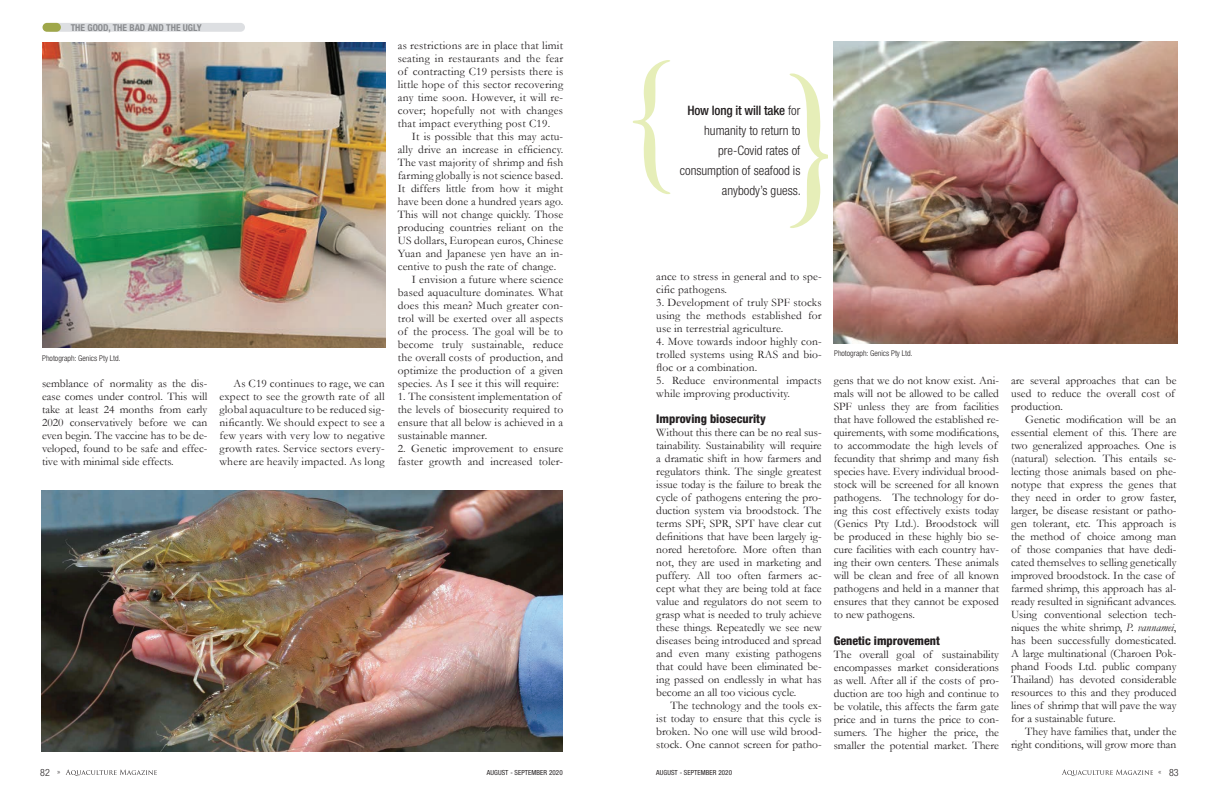
<style>
.page{position:relative;width:1219px;height:794px;background:#fff}
.page>*{position:absolute;margin:0;border:0;box-sizing:border-box;transform-origin:0 0}
.t1{font:300 condensed 13px/20px "Helvetica Neue LT Std";color:#231f20;text-align:right}
.t2{font:800 condensed 12px "Helvetica Neue LT Std";color:#231f20}
.t3{font:11.5px/13px "Garamond";color:#231f20;text-align:justify}
.t4{font:300 condensed 10px "Helvetica Neue LT Std";color:#231f20}
.t5{font:700 condensed 9.5px "Helvetica Neue LT Std";color:#8a8c8f}
.t6{font:300 condensed 8px "Helvetica Neue LT Std";color:#231f20}
.t7{font:condensed 7px "Helvetica Neue LT Std";letter-spacing:.01em;color:#231f20}
.s1{font-weight:500}
.s2{font-style:italic}
.s3{font-weight:100}
</style>
<div class="page">
<svg style="left:66px;top:769px;width:91px;height:7px"></svg>
<svg style="left:633px;top:60px;width:37px;height:134px"></svg>
<svg style="left:790px;top:73px;width:38px;height:155px"></svg>
<div style="left:46px;top:23px;width:199px;height:9px;background:#dddfe2;border-radius:4px"></div>
<div style="left:43px;top:23px;width:18px;height:9px;background:#9fa74a;border-radius:4px"></div>
<img style="left:42px;top:43px;width:344px;height:305px">
<img style="left:834px;top:42px;width:343px;height:301px">
<img style="left:42px;top:490px;width:521px;height:261px">
<svg style="left:1062px;top:769px;width:91px;height:7px"></svg>
<p class="t5" style="left:71px;top:21px;width:132px">THE GOOD, THE BAD AND THE UGLY</p>
<p class="t6" style="left:42px;top:354px;width:80px">Photograph: Genics Pty Ltd.</p>
<p class="t3" style="left:42px;top:377px;width:167px">semblance of normality as the dis&shy;ease comes under control. This will take at least 24 months from early 2020 conservatively before we can even begin. The vaccine has to be de&shy;veloped, found to be safe and effec&shy;tive with minimal side effects.</p>
<p class="t3" style="left:219px;top:377px;width:167px;text-indent:14px">As C19 continues to rage, we can expect to see the growth rate of all global aquaculture to be reduced sig&shy;nificantly. We should expect to see a few years with very low to negative growth rates. Service sectors every&shy;where are heavily impacted. As long</p>
<p class="t3" style="left:398px;top:39px;width:167px">as restrictions are in place that limit seating in restaurants and the fear of contracting C19 persists there is little hope of this sector recovering any time soon. However, it will re&shy;cover; hopefully not with changes that impact everything post C19.</p>
<p class="t3" style="left:412px;top:130px;width:153px">It is possible that this may actu-</p>
<p class="t3" style="left:398px;top:143px;width:167px">ally drive an increase in efficiency.</p>
<p class="t3" style="left:398px;top:156px;width:167px">The vast majority of shrimp and fish</p>
<p class="t3" style="left:398px;top:169px;width:167px">farming globally is not science based.</p>
<p class="t3" style="left:398px;top:182px;width:167px">It differs little from how it might</p>
<p class="t3" style="left:398px;top:195px;width:167px">have been done a hundred years ago.</p>
<p class="t3" style="left:398px;top:208px;width:167px">This will not change quickly. Those</p>
<p class="t3" style="left:398px;top:221px;width:167px">producing countries reliant on the</p>
<p class="t3" style="left:398px;top:234px;width:167px">US dollars, European euros, Chinese</p>
<p class="t3" style="left:398px;top:247px;width:167px">Yuan and Japanese yen have an in-</p>
<p class="t3" style="left:398px;top:260px;width:160px">centive to push the rate of change.</p>
<p class="t3" style="left:412px;top:273px;width:153px">I envision a future where science</p>
<p class="t3" style="left:398px;top:286px;width:167px">based aquaculture dominates. What</p>
<p class="t3" style="left:398px;top:299px;width:167px">does this mean? Much greater con-</p>
<p class="t3" style="left:398px;top:312px;width:167px">trol will be exerted over all aspects</p>
<p class="t3" style="left:398px;top:325px;width:167px">of the process. The goal will be to</p>
<p class="t3" style="left:398px;top:338px;width:167px">become truly sustainable, reduce</p>
<p class="t3" style="left:398px;top:351px;width:167px">the overall costs of production, and</p>
<p class="t3" style="left:398px;top:364px;width:167px">optimize the production of a given</p>
<p class="t3" style="left:398px;top:377px;width:163px">species. As I see it this will require:</p>
<p class="t3" style="left:398px;top:390px;width:167px;text-align:left">1. The consistent implementation of the levels of biosecurity required to ensure that all below is achieved in a sustainable manner.</p>
<p class="t3" style="left:398px;top:442px;width:167px">2. Genetic improvement to ensure faster growth and increased toler-</p>
<p class="t1" style="left:680px;top:100px;width:123px"><span class="s1">How long it will take</span> for humanity to return to pre-Covid rates of consumption of seafood is anybody’s guess.</p>
<p class="t3" style="left:656px;top:269px;width:167px">ance to stress in general and to spe&shy;cific pathogens.</p>
<p class="t3" style="left:656px;top:295px;width:167px">3. Development of truly SPF stocks using the methods established for use in terrestrial agriculture.</p>
<p class="t3" style="left:656px;top:334px;width:167px">4. Move towards indoor highly con&shy;trolled systems using RAS and bio&shy;floc or a combination.</p>
<p class="t3" style="left:656px;top:373px;width:167px">5. Reduce environmental impacts while improving productivity.</p>
<p class="t2" style="left:656px;top:411px;width:111px">Improving biosecurity</p>
<p class="t3" style="left:656px;top:425px;width:167px">Without this there can be no real sus&shy;tainability. Sustainability will require a dramatic shift in how farmers and regulators think. The single greatest issue today is the failure to break the cycle of pathogens entering the pro&shy;duction system via broodstock. The terms SPF, SPR, SPT have clear cut definitions that have been largely ig&shy;nored heretofore. More often than not, they are used in marketing and puffery. All too often farmers ac&shy;cept what they are being told at face value and regulators do not seem to grasp what is needed to truly achieve these things. Repeatedly we see new diseases being introduced and spread and even many existing pathogens that could have been eliminated be&shy;ing passed on endlessly in what has become an all too vicious cycle.</p>
<p class="t3" style="left:656px;top:698px;width:167px;text-indent:14px">The technology and the tools ex&shy;ist today to ensure that this cycle is broken. No one will use wild brood&shy;stock. One cannot screen for patho-</p>
<p class="t6" style="left:834px;top:349px;width:80px">Photograph: Genics Pty Ltd.</p>
<p class="t3" style="left:834px;top:374px;width:167px;text-align:left">gens that we do not know exist. Ani&shy;mals will not be allowed to be called SPF unless they are from facilities that have followed the established re&shy;quirements, with some modifications, to accommodate the high levels of fecundity that shrimp and many fish species have. Every individual brood&shy;stock will be screened for all known pathogens. The technology for do&shy;ing this cost effectively exists today (Genics Pty Ltd.). Broodstock will be produced in these highly bio se&shy;cure facilities with each country hav&shy;ing their own centers. These animals will be clean and free of all known pathogens and held in a manner that ensures that they cannot be exposed to new pathogens.</p>
<p class="t2" style="left:834px;top:633px;width:108px">Genetic improvement</p>
<p class="t3" style="left:834px;top:647px;width:167px">The overall goal of sustainability encompasses market considerations as well. After all if the costs of pro&shy;duction are too high and continue to be volatile, this affects the farm gate price and in turns the price to con&shy;sumers. The higher the price, the smaller the potential market. There</p>
<p class="t3" style="left:1011px;top:374px;width:167px;text-align:left">are several approaches that can be used to reduce the overall cost of production.</p>
<p class="t3" style="left:1011px;top:413px;width:167px;text-align:left;text-indent:14px">Genetic modification will be an essential element of this. There are two generalized approaches. One is (natural) selection. This entails se&shy;lecting those animals based on phe&shy;notype that express the genes that they need in order to grow faster, larger, be disease resistant or patho&shy;gen tolerant, etc. This approach is the method of choice among man of those companies that have dedi&shy;cated themselves to selling genetically improved broodstock. In the case of farmed shrimp, this approach has al&shy;ready resulted in significant advances.<br>Using conventional selection tech&shy;niques the white shrimp, <span class="s2">P. vannamei</span>, has been successfully domesticated.<br>A large multinational (Charoen Pok&shy;phand Foods Ltd. public company Thailand) has devoted considerable resources to this and they produced lines of shrimp that will pave the way for a sustainable future.</p>
<p class="t3" style="left:1011px;top:725px;width:167px;text-align:right">They have families that, under the right conditions, will grow more than</p>
<p class="t4" style="left:40px;top:766px;width:22px">82 <span class="s3">»</span></p>
<p class="t7" style="left:487px;top:768px;width:77px">AUGUST - SEPTEMBER 2020</p>
<p class="t7" style="left:656px;top:768px;width:77px">AUGUST - SEPTEMBER 2020</p>
<p class="t4" style="left:1169px;top:766px;width:11px">83</p>
</div>
